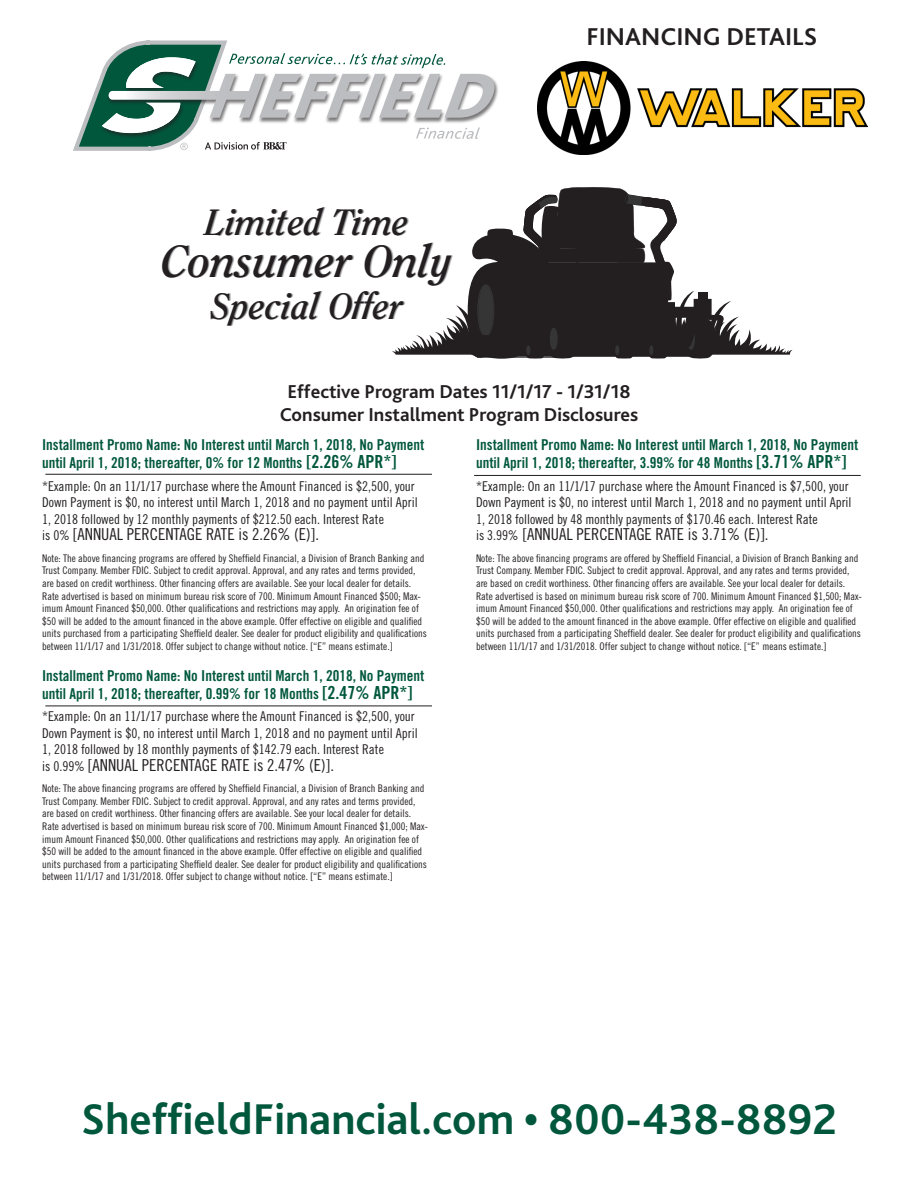
<style>
.page{position:relative;width:918px;height:1188px;background:#fff}
.page>*{position:absolute;margin:0;border:0;box-sizing:border-box;transform-origin:0 0}
.t1{font:700 45px "Bliss 2";color:#00573c}
.t2{font:italic 700 44.7px "Clearface";color:#231f20}
.t3{font:italic 700 36.3px "Clearface";color:#231f20}
.t4{font:700 25.5px "Bliss 2";color:#231f20}
.t5{font:700 19.5px "Bliss 2";color:#231f20}
.t6{font:16.5px "Trade Gothic LT Std Cn 18";color:#231f20}
.t7{font:15px/18px "Trade Gothic LT Std Bd Cn 20";color:#00573c}
.t8{font:13.5px/16.5px "Trade Gothic LT Std Cn 18";color:#231f20}
.t9{font:10.5px/12.6px "Trade Gothic LT Std Cn 18";color:#231f20}
.s1{font-size:18px}
.s2{font-size:13.5px}
</style>
<div class="page">
<hr style="left:45px;top:474px;width:387px;height:1px;background:#231f20">
<hr style="left:45px;top:706px;width:387px;height:1px;background:#231f20">
<hr style="left:474px;top:475px;width:387px;height:1px;background:#231f20">
<svg style="left:73px;top:40px;width:719px;height:319px"></svg>
<div style="left:663px;top:321px;width:10px;height:8px;background:#231f20"></div>
<img style="left:538px;top:62px;width:330px;height:93px">
<p class="t3" style="left:205px;top:201px;width:205px">Limited Time</p>
<p class="t2" style="left:161px;top:235px;width:293px">Consumer Only</p>
<p class="t3" style="left:211px;top:285px;width:194px">Special Offer</p>
<p class="t4" style="left:587px;top:21px;width:232px">FINANCING DETAILS</p>
<p class="t5" style="left:287px;top:379px;width:345px">Effective Program Dates 11/1/17 - 1/31/18</p>
<p class="t5" style="left:280px;top:403px;width:360px">Consumer Installment Program Disclosures</p>
<p class="t7" style="left:42px;top:436px;width:384px">Installment Promo Name: No Interest until March 1, 2018, No Payment until April 1, 2018; thereafter, 0% for 12 Months <span class="s1">[2.26% APR*]</span></p>
<p class="t8" style="left:42px;top:477px;width:377px">*Example: On an 11/1/17 purchase where the Amount Financed is $2,500, your<br>Down Payment is $0, no interest until March 1, 2018 and no payment until April<br>1, 2018 followed by 12 monthly payments of $212.50 each. Interest Rate</p>
<p class="t6" style="left:42px;top:524px;width:278px"><span class="s2">is 0%</span> [ANNUAL PERCENTAGE RATE is 2.26% (E)].</p>
<p class="t9" style="left:42px;top:552px;width:386px">Note: The above financing programs are offered by Sheffield Financial, a Division of Branch Banking and Trust Company. Member FDIC. Subject to credit approval. Approval, and any rates and terms provided, are based on credit worthiness. Other financing offers are available. See your local dealer for details.<br>Rate advertised is based on minimum bureau risk score of 700. Minimum Amount Financed $500; Max&shy;imum Amount Financed $50,000. Other qualifications and restrictions may apply. An origination fee of $50 will be added to the amount financed in the above example. Offer effective on eligible and qualified units purchased from a participating Sheffield dealer. See dealer for product eligibility and qualifications between 11/1/17 and 1/31/2018. Offer subject to change without notice. [“E” means estimate.]</p>
<p class="t7" style="left:42px;top:666px;width:384px">Installment Promo Name: No Interest until March 1, 2018, No Payment until April 1, 2018; thereafter, 0.99% for 18 Months <span class="s1">[2.47% APR*]</span></p>
<p class="t8" style="left:42px;top:708px;width:377px">*Example: On an 11/1/17 purchase where the Amount Financed is $2,500, your<br>Down Payment is $0, no interest until March 1, 2018 and no payment until April<br>1, 2018 followed by 18 monthly payments of $142.79 each. Interest Rate</p>
<p class="t6" style="left:42px;top:755px;width:293px"><span class="s2">is 0.99%</span> [ANNUAL PERCENTAGE RATE is 2.47% (E)].</p>
<p class="t9" style="left:42px;top:782px;width:387px">Note: The above financing programs are offered by Sheffield Financial, a Division of Branch Banking and Trust Company. Member FDIC. Subject to credit approval. Approval, and any rates and terms provided, are based on credit worthiness. Other financing offers are available. See your local dealer for details.<br>Rate advertised is based on minimum bureau risk score of 700. Minimum Amount Financed $1,000; Max&shy;imum Amount Financed $50,000. Other qualifications and restrictions may apply. An origination fee of $50 will be added to the amount financed in the above example. Offer effective on eligible and qualified units purchased from a participating Sheffield dealer. See dealer for product eligibility and qualifications between 11/1/17 and 1/31/2018. Offer subject to change without notice. [“E” means estimate.]</p>
<p class="t7" style="left:476px;top:436px;width:384px">Installment Promo Name: No Interest until March 1, 2018, No Payment until April 1, 2018; thereafter, 3.99% for 48 Months <span class="s1">[3.71% APR*]</span></p>
<p class="t8" style="left:476px;top:477px;width:377px">*Example: On an 11/1/17 purchase where the Amount Financed is $7,500, your<br>Down Payment is $0, no interest until March 1, 2018 and no payment until April<br>1, 2018 followed by 48 monthly payments of $170.46 each. Interest Rate</p>
<p class="t6" style="left:476px;top:524px;width:294px"><span class="s2">is 3.99%</span> [ANNUAL PERCENTAGE RATE is 3.71% (E)].</p>
<p class="t9" style="left:476px;top:552px;width:387px">Note: The above financing programs are offered by Sheffield Financial, a Division of Branch Banking and Trust Company. Member FDIC. Subject to credit approval. Approval, and any rates and terms provided, are based on credit worthiness. Other financing offers are available. See your local dealer for details.<br>Rate advertised is based on minimum bureau risk score of 700. Minimum Amount Financed $1,500; Max&shy;imum Amount Financed $50,000. Other qualifications and restrictions may apply. An origination fee of $50 will be added to the amount financed in the above example. Offer effective on eligible and qualified units purchased from a participating Sheffield dealer. See dealer for product eligibility and qualifications between 11/1/17 and 1/31/2018. Offer subject to change without notice. [“E” means estimate.]</p>
<p class="t1" style="left:81px;top:1091px;width:757px">SheffieldFinancial.com • 800-438-8892</p>
</div>
